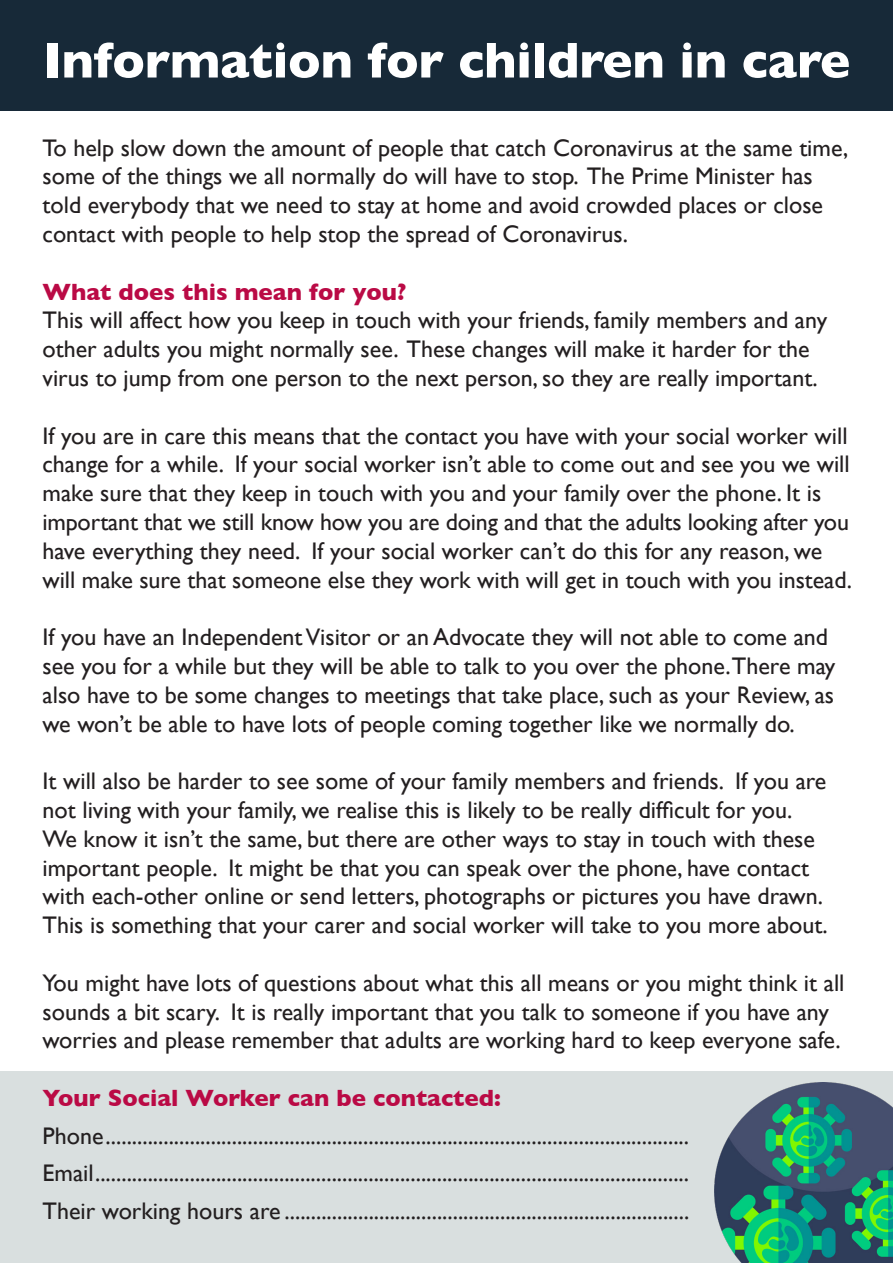
<style>
.page{position:relative;width:893px;height:1263px;background:#fff}
.page>*{position:absolute;margin:0;border:0;box-sizing:border-box;transform-origin:0 0}
.body{font:700 51px "Gill Sans";letter-spacing:-.005em;color:#fff}
.body-2{font:24px/28.8px "Gill Sans";color:#231f20}
.body-3{font:700 24px "Gill Sans";color:#ba0a45}
</style>
<div class="page">
<div style="left:0;top:1071px;width:893px;height:192px;background:#d9dfdf"></div>
<div style="left:0;top:0;width:893px;height:111px;background:#172938"></div>
<img style="left:714px;top:1082px;width:179px;height:181px">
<p class="body" style="left:43px;top:20px;width:809px">Information for children in care</p>
<p class="body-2" style="left:43px;top:133px;width:807px">To help slow down the amount of people that catch Coronavirus at the same time, some of the things we all normally do will have to stop. The Prime Minister has told everybody that we need to stay at home and avoid crowded places or close contact with people to help stop the spread of Coronavirus.</p>
<p class="body-3" style="left:43px;top:272px;width:365px">What does this mean for you?</p>
<p class="body-2" style="left:43px;top:306px;width:786px">This will affect how you keep in touch with your friends, family members and any other adults you might normally see. These changes will make it harder for the virus to jump from one person to the next person, so they are really important.</p>
<p class="body-2" style="left:43px;top:421px;width:811px">If you are in care this means that the contact you have with your social worker will change for a while. If your social worker isn’t able to come out and see you we will make sure that they keep in touch with you and your family over the phone. It is important that we still know how you are doing and that the adults looking after you have everything they need. If your social worker can’t do this for any reason, we will make sure that someone else they work with will get in touch with you instead.</p>
<p class="body-2" style="left:43px;top:622px;width:794px">If you have an Independent Visitor or an Advocate they will not able to come and see you for a while but they will be able to talk to you over the phone.There may also have to be some changes to meetings that take place, such as your Review, as we won’t be able to have lots of people coming together like we normally do.</p>
<p class="body-2" style="left:43px;top:766px;width:787px">It will also be harder to see some of your family members and friends. If you are not living with your family, we realise this is likely to be really difficult for you.<br>We know it isn’t the same, but there are other ways to stay in touch with these important people. It might be that you can speak over the phone, have contact with each-other online or send letters, photographs or pictures you have drawn.<br>This is something that your carer and social worker will take to you more about.</p>
<p class="body-2" style="left:43px;top:968px;width:803px">You might have lots of questions about what this all means or you might think it all sounds a bit scary. It is really important that you talk to someone if you have any worries and please remember that adults are working hard to keep everyone safe.</p>
<p class="body-3" style="left:43px;top:1079px;width:460px">Your Social Worker can be contacted:</p>
<p class="body-2" style="left:43px;top:1121px;width:648px">Phone...............................................................................................................</p>
<p class="body-2" style="left:43px;top:1158px;width:648px">Email.................................................................................................................</p>
<p class="body-2" style="left:43px;top:1196px;width:648px">Their working hours are .............................................................................</p>
</div>
